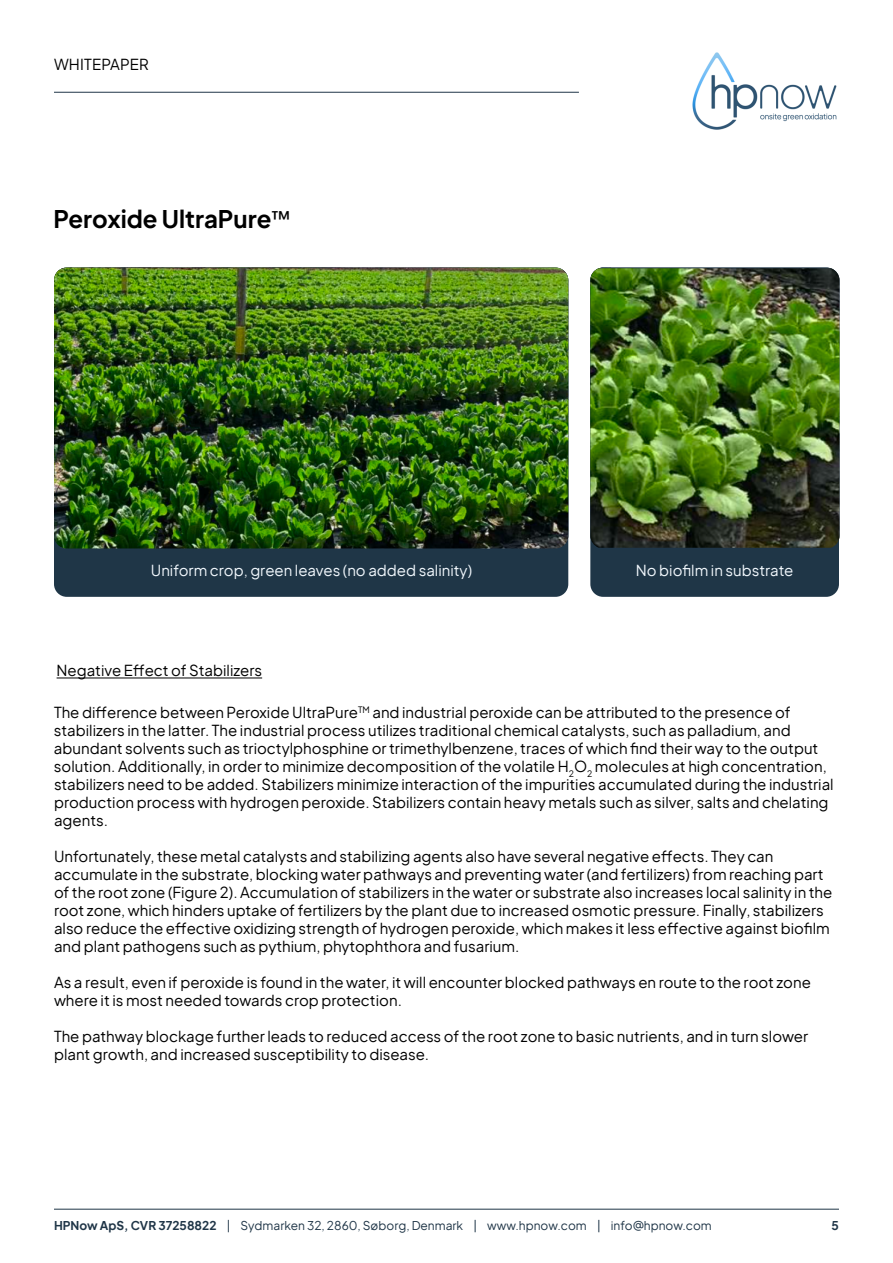
<style>
.page{position:relative;width:893px;height:1263px;background:#fff}
.page>*{position:absolute;margin:0;border:0;box-sizing:border-box;transform-origin:0 0}
.t1{font:700 24px "Eudoxus Sans";color:#000}
.t2{font:15px/18px "Eudoxus Sans";color:#000}
.t3{font:15px "Eudoxus Sans";color:#f2f8fd}
.t4{font:12px "Eudoxus Sans";color:#1f3547}
.t5{font:700 12px "Eudoxus Sans";color:#1f3547}
.s1{font-family:"Poppins";font-weight:400}
.s2{font-weight:700}
</style>
<div class="page">
<img style="left:692px;top:53px;width:145px;height:77px">
<hr style="left:54px;top:1209px;width:785px;height:1px;background:#1f3547">
<hr style="left:54px;top:92px;width:525px;height:1px;background:#1f3547">
<div style="left:54px;top:268px;width:514px;height:329px;background:#1f3647;border-radius:13px"></div>
<div style="left:590px;top:268px;width:249px;height:329px;background:#1f3647;border-radius:13px"></div>
<img style="left:590px;top:268px;width:249px;height:280px">
<img style="left:54px;top:268px;width:514px;height:280px">
<hr style="left:57px;top:678px;width:205px;height:1px;background:#000">
<p class="t2" style="left:54px;top:54px;width:96px">WHITEPAPER</p>
<h1 class="t1" style="left:53px;top:199px;width:238px">Peroxide UltraPure<span class="s1">™</span></h1>
<p class="t3" style="left:151px;top:558px;width:323px">Uniform crop, green leaves (no added salinity)</p>
<p class="t3" style="left:636px;top:558px;width:159px">No biofilm in substrate</p>
<p class="t2" style="left:57px;top:660px;width:207px">Negative Effect of Stabilizers</p>
<p class="t2" style="left:54px;top:703px;width:781px">The difference between Peroxide UltraPure<sup>TM</sup> and industrial peroxide can be attributed to the presence of stabilizers in the latter. The industrial process utilizes traditional chemical catalysts, such as palladium, and abundant solvents such as trioctylphosphine or trimethylbenzene, traces of which find their way to the output solution. Additionally, in order to minimize decomposition of the volatile H<sub>2</sub>O<sub>2</sub> molecules at high concentration, stabilizers need to be added. Stabilizers minimize interaction of the impurities accumulated during the industrial production process with hydrogen peroxide. Stabilizers contain heavy metals such as silver, salts and chelating agents.</p>
<p class="t2" style="left:54px;top:847px;width:780px">Unfortunately, these metal catalysts and stabilizing agents also have several negative effects. They can accumulate in the substrate, blocking water pathways and preventing water (and fertilizers) from reaching part of the root zone (Figure 2). Accumulation of stabilizers in the water or substrate also increases local salinity in the root zone, which hinders uptake of fertilizers by the plant due to increased osmotic pressure. Finally, stabilizers also reduce the effective oxidizing strength of hydrogen peroxide, which makes it less effective against biofilm and plant pathogens such as pythium, phytophthora and fusarium.</p>
<p class="t2" style="left:54px;top:973px;width:758px">As a result, even if peroxide is found in the water, it will encounter blocked pathways en route to the root zone where it is most needed towards crop protection.</p>
<p class="t2" style="left:54px;top:1027px;width:756px">The pathway blockage further leads to reduced access of the root zone to basic nutrients, and in turn slower plant growth, and increased susceptibility to disease.</p>
<p class="t4" style="left:54px;top:1215px;width:659px"><span class="s2">HPNow ApS, CVR 37258822</span> | Sydmarken 32, 2860, Søborg, Denmark | www.hpnow.com | info@hpnow.com</p>
<p class="t5" style="left:832px;top:1215px;width:9px">5</p>
</div>
